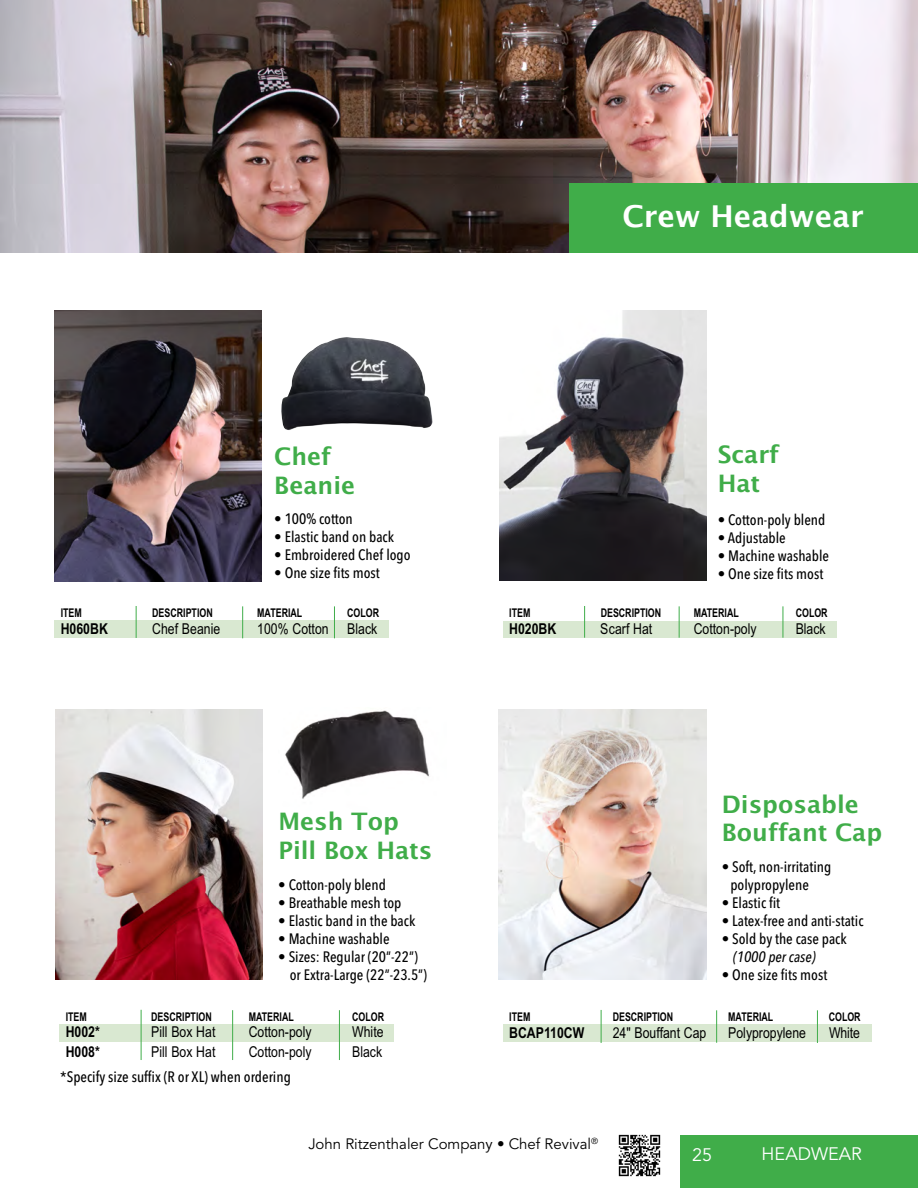
<style>
.page{position:relative;width:918px;height:1188px;background:#fff}
.page>*{position:absolute;margin:0;border:0;box-sizing:border-box;transform-origin:0 0}
.t1{font:600 30px "Lucida Sans";color:#fff}
.t2{font:600 24px/28.8px "Lucida Sans";color:#40ad49}
.t3{font:18px "Avenir";color:#fff}
.t4{font:500 15px/18px "Avenir Next Condensed";color:#000}
.t5{font:15px "Arial Narrow";color:#000}
.t6{font:15px "Avenir";color:#000}
.t7{font:700 15px "Arial Narrow";color:#000}
.t8{font:italic 500 15px "Avenir Next Condensed";color:#000}
.t9{font:700 12px "Arial Narrow";color:#000;scale:.9 1}
</style>
<div class="page">
<div style="left:681px;top:1135px;width:237px;height:53px;background:#40ad49"></div>
<img style="left:618px;top:1134px;width:43px;height:43px">
<div style="left:503px;top:1025px;width:369px;height:17px;background:#d9e8d1"></div>
<hr style="left:601px;top:1010px;width:1px;height:33px;background:#40ad4a">
<hr style="left:716px;top:1010px;width:1px;height:33px;background:#40ad4a">
<hr style="left:817px;top:1010px;width:1px;height:33px;background:#40ad4a">
<img style="left:499px;top:709px;width:207px;height:271px">
<div style="left:60px;top:1025px;width:334px;height:17px;background:#d9e8d1"></div>
<hr style="left:141px;top:1010px;width:1px;height:50px;background:#40ad4a">
<hr style="left:232px;top:1010px;width:1px;height:50px;background:#40ad4a">
<hr style="left:339px;top:1010px;width:1px;height:50px;background:#40ad4a">
<img style="left:0;top:0;width:918px;height:252px">
<div style="left:569px;top:183px;width:349px;height:69px;background:#40ad49"></div>
<img style="left:285px;top:710px;width:144px;height:89px">
<img style="left:499px;top:311px;width:208px;height:270px">
<img style="left:55px;top:709px;width:208px;height:271px">
<div style="left:55px;top:621px;width:334px;height:17px;background:#d9e8d1"></div>
<hr style="left:136px;top:606px;width:1px;height:32px;background:#40ad4a">
<hr style="left:242px;top:606px;width:1px;height:32px;background:#40ad4a">
<hr style="left:334px;top:606px;width:1px;height:32px;background:#40ad4a">
<img style="left:54px;top:311px;width:207px;height:270px">
<img style="left:281px;top:337px;width:152px;height:93px">
<div style="left:503px;top:621px;width:333px;height:17px;background:#d9e8d1"></div>
<hr style="left:584px;top:606px;width:1px;height:32px;background:#40ad4a">
<hr style="left:679px;top:606px;width:1px;height:32px;background:#40ad4a">
<hr style="left:783px;top:606px;width:1px;height:32px;background:#40ad4a">
<h1 class="t1" style="left:622px;top:206px;width:243px">Crew Headwear</h1>
<h2 class="t2" style="left:274px;top:444px;width:82px">Chef<br>Beanie</h2>
<p class="t4" style="left:274px;top:511px;width:80px">• 100% cotton</p>
<p class="t4" style="left:274px;top:529px;width:121px">• Elastic band on back</p>
<p class="t4" style="left:274px;top:547px;width:138px">• Embroidered Chef logo</p>
<p class="t4" style="left:274px;top:565px;width:107px">• One size fits most</p>
<p class="t9" style="left:61px;top:608px;width:25px">ITEM</p>
<p class="t9" style="left:152px;top:608px;width:69px">DESCRIPTION</p>
<p class="t9" style="left:257px;top:608px;width:52px">MATERIAL</p>
<p class="t9" style="left:347px;top:608px;width:37px">COLOR</p>
<p class="t7" style="left:61px;top:623px;width:49px">H060BK</p>
<p class="t5" style="left:152px;top:623px;width:70px">Chef Beanie</p>
<p class="t5" style="left:257px;top:623px;width:122px">100% Cotton Black</p>
<h2 class="t2" style="left:278px;top:810px;width:156px">Mesh Top<br>Pill Box Hats</h2>
<p class="t4" style="left:278px;top:877px;width:109px">• Cotton-poly blend</p>
<p class="t4" style="left:278px;top:895px;width:125px">• Breathable mesh top</p>
<p class="t4" style="left:278px;top:913px;width:139px">• Elastic band in the back</p>
<p class="t4" style="left:278px;top:931px;width:113px">• Machine washable</p>
<p class="t4" style="left:290px;top:949px;width:139px;text-indent:-11px">• Sizes: Regular (20”-22”) or Extra-Large (22”-23.5”)</p>
<p class="t9" style="left:66px;top:1012px;width:25px">ITEM</p>
<p class="t9" style="left:151px;top:1012px;width:69px">DESCRIPTION</p>
<p class="t9" style="left:249px;top:1012px;width:52px">MATERIAL</p>
<p class="t9" style="left:352px;top:1012px;width:37px">COLOR</p>
<p class="t7" style="left:66px;top:1027px;width:36px">H002*</p>
<p class="t5" style="left:151px;top:1027px;width:66px">Pill Box Hat</p>
<p class="t5" style="left:249px;top:1027px;width:64px">Cotton-poly</p>
<p class="t5" style="left:352px;top:1027px;width:33px">White</p>
<p class="t7" style="left:66px;top:1046px;width:36px">H008*</p>
<p class="t5" style="left:151px;top:1046px;width:66px">Pill Box Hat</p>
<p class="t5" style="left:249px;top:1046px;width:64px">Cotton-poly</p>
<p class="t5" style="left:352px;top:1046px;width:32px">Black</p>
<p class="t4" style="left:60px;top:1069px;width:232px">*Specify size suffix (R or XL) when ordering</p>
<h2 class="t2" style="left:718px;top:443px;width:63px">Scarf<br>Hat</h2>
<p class="t4" style="left:718px;top:512px;width:109px">• Cotton-poly blend</p>
<p class="t4" style="left:718px;top:530px;width:70px">• Adjustable</p>
<p class="t4" style="left:718px;top:548px;width:113px">• Machine washable</p>
<p class="t4" style="left:718px;top:566px;width:107px">• One size fits most</p>
<p class="t9" style="left:509px;top:608px;width:25px">ITEM</p>
<p class="t9" style="left:601px;top:608px;width:69px">DESCRIPTION</p>
<p class="t9" style="left:694px;top:608px;width:52px">MATERIAL</p>
<p class="t9" style="left:796px;top:608px;width:37px">COLOR</p>
<p class="t7" style="left:509px;top:623px;width:49px">H020BK</p>
<p class="t5" style="left:600px;top:623px;width:54px">Scarf Hat</p>
<p class="t5" style="left:796px;top:623px;width:32px">Black</p>
<p class="t5" style="left:694px;top:623px;width:64px">Cotton-poly</p>
<h2 class="t2" style="left:722px;top:792px;width:162px">Disposable<br>Bouffant Cap</h2>
<p class="t4" style="left:730px;top:859px;width:102px;text-indent:-9px">• Soft, non-irritating polypropylene</p>
<p class="t4" style="left:722px;top:895px;width:60px">• Elastic fit</p>
<p class="t4" style="left:722px;top:913px;width:143px">• Latex-free and anti-static</p>
<p class="t4" style="left:722px;top:931px;width:126px">• Sold by the case pack</p>
<p class="t8" style="left:733px;top:948px;width:84px">(1000 per case)</p>
<p class="t4" style="left:722px;top:967px;width:107px">• One size fits most</p>
<p class="t9" style="left:509px;top:1012px;width:25px">ITEM</p>
<p class="t9" style="left:613px;top:1012px;width:69px">DESCRIPTION</p>
<p class="t9" style="left:728px;top:1012px;width:52px">MATERIAL</p>
<p class="t9" style="left:829px;top:1012px;width:37px">COLOR</p>
<p class="t7" style="left:509px;top:1027px;width:77px">BCAP110CW</p>
<p class="t5" style="left:613px;top:1027px;width:95px">24" Bouffant Cap</p>
<p class="t5" style="left:728px;top:1027px;width:79px">Polypropylene</p>
<p class="t5" style="left:829px;top:1027px;width:33px">White</p>
<p class="t6" style="left:308px;top:1135px;width:291px">John Ritzenthaler Company • Chef Revival<sup>®</sup></p>
<p class="t3" style="left:692px;top:1144px;width:22px">25</p>
<p class="t3" style="left:762px;top:1143px;width:102px">HEADWEAR</p>
</div>
